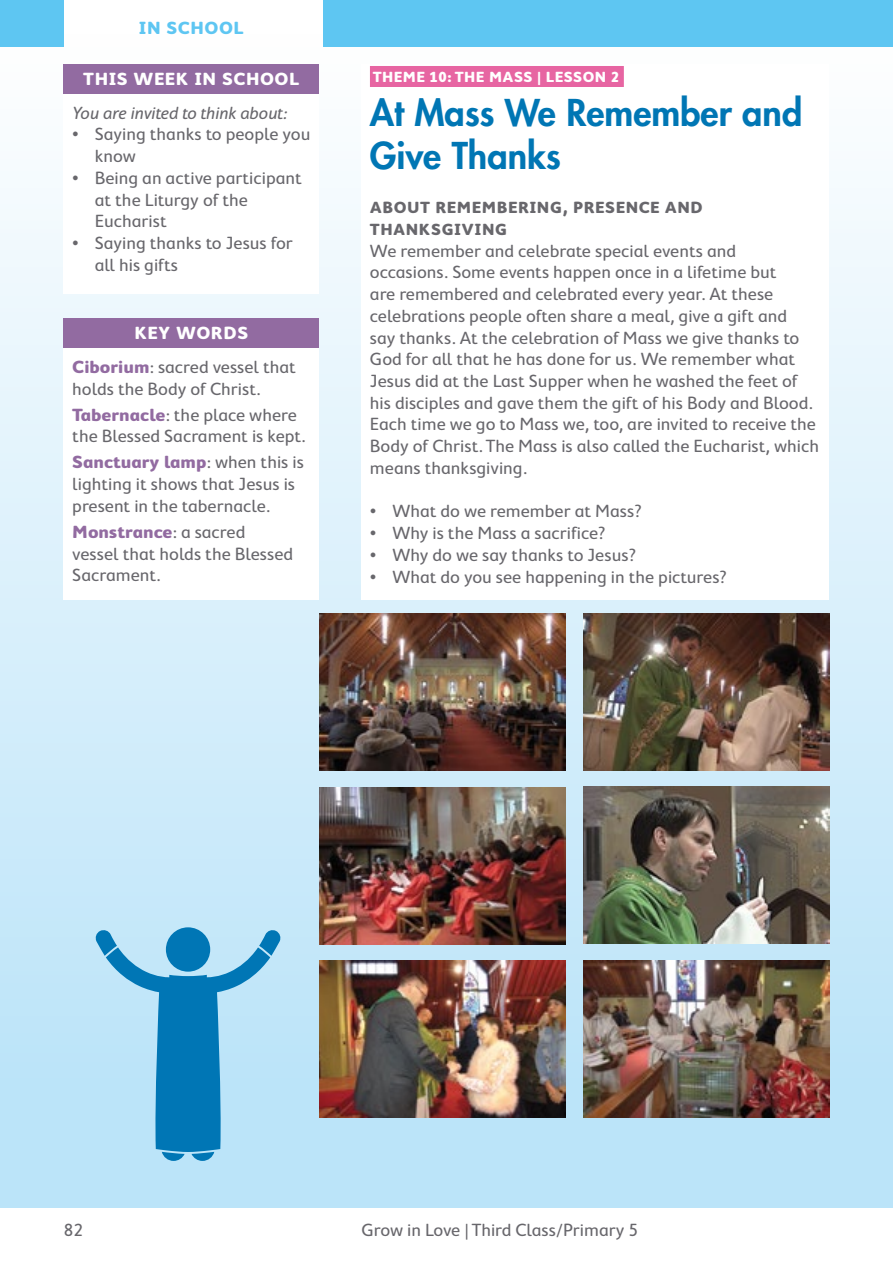
<style>
.page{position:relative;width:893px;height:1263px;background:#fff}
.page>*{position:absolute;margin:0;border:0;box-sizing:border-box;transform-origin:0 0}
.t1{font:800 36px/43.5px "Futura";color:#0076b4}
.t2{font:18px/21.8px "Cambridge Round";color:#68676c}
.t3{font:italic 18px "Cambridge Round";color:#68676c}
.t4{font:700 18px "Cambridge Round";letter-spacing:.03em;color:#fff}
.t5{font:700 18px "Cambridge Round";letter-spacing:.03em;color:#5ec6f2}
.t6{font:700 16.5px/21.8px "Cambridge Round";letter-spacing:.03em;color:#68676c}
.t7{font:700 15px "Cambridge Round";letter-spacing:.025em;color:#fff}
.s1{font-weight:700;color:#926ba1}
</style>
<div class="page">
<div style="left:0;top:34px;width:893px;height:1174px;background:linear-gradient(to bottom,#fefefe,#b5e1f8)"></div>
<div style="left:323px;top:0;width:570px;height:47px;background:#5ec6f2"></div>
<div style="left:0;top:0;width:64px;height:47px;background:#5ec6f2"></div>
<div style="left:361px;top:64px;width:468px;height:536px;background:#fff"></div>
<div style="left:370px;top:66px;width:254px;height:21px;background:#e765a2"></div>
<div style="left:64px;top:64px;width:255px;height:229px;background:#fff"></div>
<div style="left:64px;top:318px;width:255px;height:282px;background:#fff"></div>
<div style="left:64px;top:318px;width:255px;height:30px;background:#926ba1"></div>
<div style="left:64px;top:64px;width:255px;height:30px;background:#926ba1"></div>
<img style="left:320px;top:613px;width:245px;height:157px">
<img style="left:583px;top:613px;width:246px;height:157px">
<img style="left:320px;top:787px;width:245px;height:157px">
<img style="left:583px;top:786px;width:246px;height:157px">
<img style="left:320px;top:960px;width:245px;height:157px">
<img style="left:583px;top:960px;width:246px;height:157px">
<svg style="left:166px;top:927px;width:44px;height:45px"></svg>
<svg style="left:95px;top:929px;width:186px;height:232px;background:#7bbee1"></svg>
<p class="t5" style="left:139px;top:17px;width:106px">IN SCHOOL</p>
<p class="t4" style="left:83px;top:68px;width:218px">THIS WEEK IN SCHOOL</p>
<p class="t3" style="left:72px;top:102px;width:217px">You are invited to think about:</p>
<p class="t2" style="left:95px;top:123px;width:217px;text-indent:-22px">• Saying thanks to people you know</p>
<p class="t2" style="left:95px;top:167px;width:209px;text-indent:-22px">• Being an active participant at the Liturgy of the<br>Eucharist</p>
<p class="t2" style="left:95px;top:232px;width:200px;text-indent:-22px">• Saying thanks to Jesus for all his gifts</p>
<p class="t4" style="left:134px;top:322px;width:115px">KEY WORDS</p>
<p class="t2" style="left:72px;top:356px;width:225px"><span class="s1">Ciborium</span>: sacred vessel that holds the Body of Christ.</p>
<p class="t2" style="left:72px;top:403px;width:235px"><span class="s1">Tabernacle</span>: the place where the Blessed Sacrament is kept.</p>
<p class="t2" style="left:72px;top:451px;width:233px"><span class="s1">Sanctuary lamp</span>: when this is lighting it shows that Jesus is present in the tabernacle.</p>
<p class="t2" style="left:72px;top:521px;width:222px"><span class="s1">Monstrance</span>: a sacred vessel that holds the Blessed<br>Sacrament.</p>
<p class="t7" style="left:373px;top:69px;width:248px">THEME 10: THE MASS | LESSON 2</p>
<h1 class="t1" style="left:370px;top:90px;width:434px">At Mass We Remember and<br>Give Thanks</h1>
<p class="t6" style="left:370px;top:196px;width:334px">ABOUT REMEMBERING, PRESENCE AND<br>THANKSGIVING</p>
<p class="t2" style="left:370px;top:239px;width:451px">We remember and celebrate special events and<br>occasions. Some events happen once in a lifetime but<br>are remembered and celebrated every year. At these celebrations people often share a meal, give a gift and<br>say thanks. At the celebration of Mass we give thanks to God for all that he has done for us. We remember what Jesus did at the Last Supper when he washed the feet of his disciples and gave them the gift of his Body and Blood.<br>Each time we go to Mass we, too, are invited to receive the Body of Christ. The Mass is also called the Eucharist, which means thanksgiving.</p>
<p class="t2" style="left:370px;top:500px;width:274px">• What do we remember at Mass?</p>
<p class="t2" style="left:370px;top:522px;width:237px">• Why is the Mass a sacrifice?</p>
<p class="t2" style="left:370px;top:544px;width:268px">• Why do we say thanks to Jesus?</p>
<p class="t2" style="left:370px;top:566px;width:359px">• What do you see happening in the pictures?</p>
<p class="t2" style="left:64px;top:1219px;width:21px">82</p>
<p class="t2" style="left:361px;top:1219px;width:278px">Grow in Love | Third Class/Primary 5</p>
</div>
